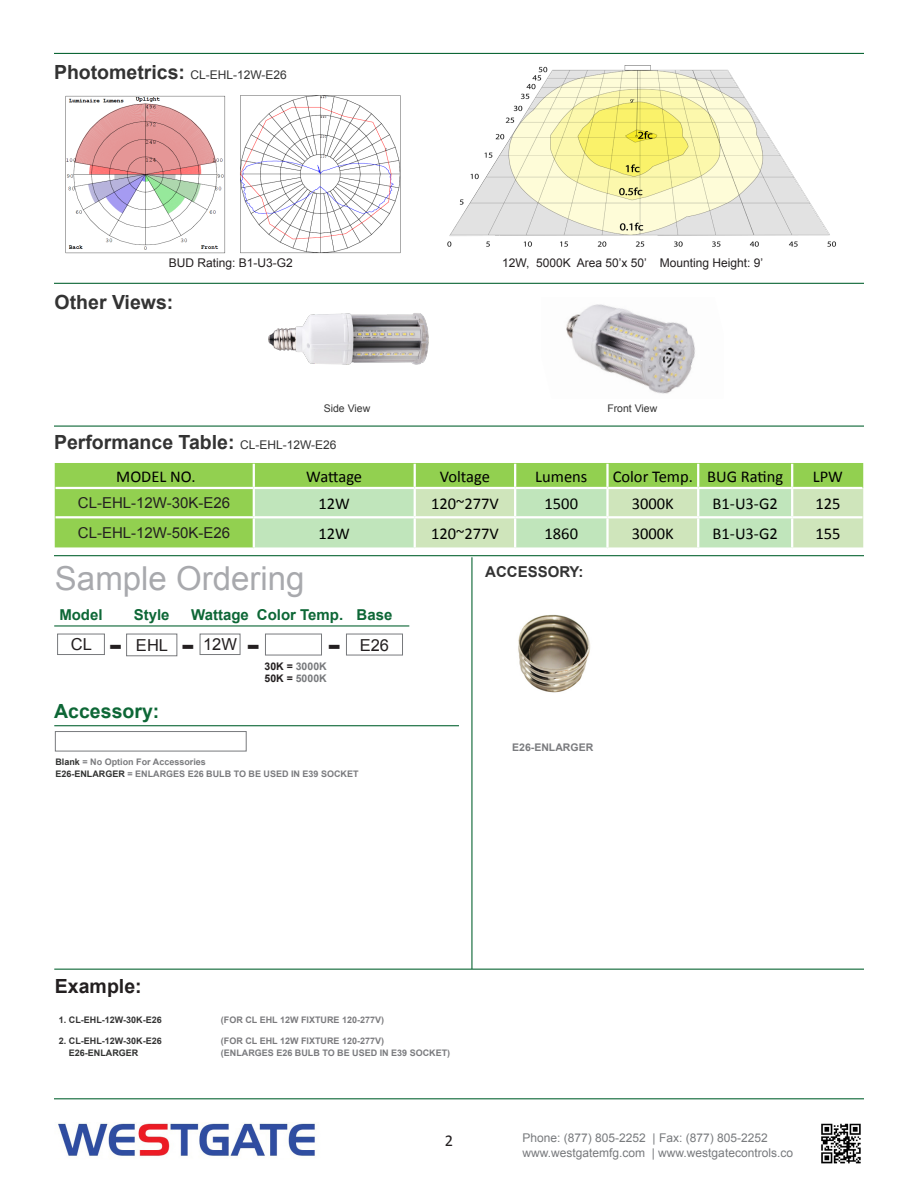
<style>
.page{position:relative;width:918px;height:1188px;background:#fff}
.page>*{position:absolute;margin:0;border:0;box-sizing:border-box;transform-origin:0 0}
.t1{font:33px "Arial";color:#a8a9ad}
.t2{font:700 28.5px "Verdana";color:#231f20}
.t3{font:700 19.5px "Arial";color:#333}
.t4{font:700 19.5px "Arial";color:#0d6736}
.t5{font:700 19.5px "Arial";color:#231f20}
.t6{font:16.5px "Calibri";color:#000}
.t7{font:16.5px "Arial";color:#231f20}
.t8{font:16.5px "Calibri";color:#231f20}
.t9{font:15px "Arial";color:#231f20}
.t10{font:700 15px "Arial";color:#0d6736}
.t11{font:700 15px "Arial";color:#333}
.t12{font:12px "Arial";color:#787a7d}
.t13{font:12px "Arial";color:#231f20}
.t14{font:12px "Arial";color:#333}
.t15{font:700 10.5px "Arial";color:#787a7d}
.t16{font:10.5px "Arial";color:#333}
.t17{font:700 10.5px "Arial";color:#7a7b7e}
.t18{font:700 9px "Arial";color:#7a7b7e}
.t19{font:700 9px "Arial";color:#7b7b7e}
.t20{font:700 9px "Arial";color:#333}
.t21{font:700 9px "Arial";color:#323332}
.s1{font-weight:700;font-size:19.5px}
.s2{font-weight:400;font-size:12px}
.s3{color:#231f20}
.s4{color:#323332}
</style>
<div class="page">
<hr style="left:54px;top:426px;width:810px;height:1px;background:#0d6736">
<hr style="left:54px;top:53px;width:810px;height:1px;background:#0d6736">
<hr style="left:54px;top:283px;width:810px;height:1px;background:#0d6736">
<div style="left:55px;top:463px;width:808px;height:84px;background:#92d050"></div>
<svg style="left:255px;top:488px;width:608px;height:59px;background:#c7e5bb"></svg>
<hr style="left:253px;top:464px;width:2px;height:23px;background:#fff">
<hr style="left:414px;top:464px;width:2px;height:23px;background:#fff">
<hr style="left:514px;top:464px;width:2px;height:23px;background:#fff">
<hr style="left:606px;top:464px;width:3px;height:23px;background:#fff">
<hr style="left:697px;top:464px;width:2px;height:23px;background:#fff">
<hr style="left:791px;top:464px;width:2px;height:23px;background:#fff">
<hr style="left:253px;top:489px;width:2px;height:27px;background:#fff">
<hr style="left:414px;top:489px;width:2px;height:27px;background:#fff">
<hr style="left:514px;top:489px;width:2px;height:27px;background:#fff">
<hr style="left:606px;top:489px;width:3px;height:27px;background:#fff">
<hr style="left:697px;top:489px;width:2px;height:27px;background:#fff">
<hr style="left:791px;top:489px;width:2px;height:27px;background:#fff">
<hr style="left:253px;top:518px;width:2px;height:29px;background:#fff">
<hr style="left:414px;top:518px;width:2px;height:29px;background:#fff">
<hr style="left:514px;top:518px;width:2px;height:29px;background:#fff">
<hr style="left:606px;top:518px;width:3px;height:29px;background:#fff">
<hr style="left:697px;top:518px;width:2px;height:29px;background:#fff">
<hr style="left:791px;top:518px;width:2px;height:29px;background:#fff">
<hr style="left:56px;top:487px;width:198px;height:2px;background:#fff">
<hr style="left:254px;top:487px;width:161px;height:2px;background:#fff">
<hr style="left:415px;top:487px;width:100px;height:2px;background:#fff">
<hr style="left:515px;top:487px;width:93px;height:2px;background:#fff">
<hr style="left:608px;top:487px;width:90px;height:2px;background:#fff">
<hr style="left:698px;top:487px;width:94px;height:2px;background:#fff">
<hr style="left:792px;top:487px;width:70px;height:2px;background:#fff">
<hr style="left:56px;top:516px;width:198px;height:2px;background:#fff">
<hr style="left:254px;top:516px;width:161px;height:2px;background:#fff">
<hr style="left:415px;top:516px;width:100px;height:2px;background:#fff">
<hr style="left:515px;top:516px;width:93px;height:2px;background:#fff">
<hr style="left:608px;top:516px;width:90px;height:2px;background:#fff">
<hr style="left:698px;top:516px;width:94px;height:2px;background:#fff">
<hr style="left:792px;top:516px;width:70px;height:2px;background:#fff">
<hr style="left:54px;top:555px;width:810px;height:1px;background:#0d6736">
<img style="left:65px;top:95px;width:161px;height:159px">
<img style="left:240px;top:95px;width:161px;height:159px">
<img style="left:447px;top:65px;width:389px;height:182px">
<img style="left:58px;top:1123px;width:257px;height:34px">
<img style="left:821px;top:1123px;width:40px;height:41px">
<img style="left:268px;top:313px;width:161px;height:52px">
<hr style="left:54px;top:1098px;width:810px;height:1px;background:#0d6736">
<hr style="left:471px;top:557px;width:1px;height:412px;background:#0d6736">
<img style="left:518px;top:614px;width:73px;height:79px">
<div style="left:57px;top:634px;width:48px;height:21px;border:1px solid #787a7d"></div>
<div style="left:200px;top:634px;width:40px;height:21px;border:1px solid #787a7d"></div>
<div style="left:126px;top:634px;width:51px;height:22px;border:1px solid #787a7d"></div>
<hr style="left:54px;top:625px;width:355px;height:2px;background:#0d6736">
<div style="left:55px;top:731px;width:192px;height:20px;background:#fff;border:1px solid #787a7d"></div>
<hr style="left:54px;top:725px;width:405px;height:1px;background:#0d6736">
<img style="left:566px;top:304px;width:129px;height:90px">
<hr style="left:54px;top:969px;width:810px;height:1px;background:#0d6736">
<p class="t14" style="left:54px;top:67px;width:234px"><span class="s1">Photometrics:</span> CL-EHL-12W-E26</p>
<p class="t13" style="left:169px;top:255px;width:126px">BUD Rating: B1-U3-G2</p>
<p class="t13" style="left:502px;top:255px;width:263px">12W, 5000K Area 50’x 50’ Mounting Height: 9’</p>
<p class="t3" style="left:55px;top:289px;width:120px">Other Views:</p>
<p class="t16" style="left:324px;top:401px;width:48px">Side View</p>
<p class="t3" style="left:54px;top:430px;width:284px">Performance Table: <span class="s2">CL-EHL-12W-E26</span></p>
<p class="t16" style="left:607px;top:401px;width:51px">Front View</p>
<p class="t6" style="left:116px;top:466px;width:81px">MODEL NO.</p>
<p class="t6" style="left:306px;top:466px;width:57px">Wattage</p>
<p class="t6" style="left:440px;top:466px;width:52px">Voltage</p>
<p class="t6" style="left:535px;top:466px;width:54px">Lumens</p>
<p class="t6" style="left:613px;top:466px;width:82px">Color Temp.</p>
<p class="t6" style="left:707px;top:466px;width:78px">BUG Rating</p>
<p class="t6" style="left:813px;top:466px;width:32px">LPW</p>
<p class="t9" style="left:78px;top:493px;width:154px">CL-EHL-12W-30K-E26</p>
<p class="t6" style="left:319px;top:493px;width:33px">12W</p>
<p class="t6" style="left:431px;top:493px;width:69px">120~277V</p>
<p class="t6" style="left:545px;top:493px;width:35px">1500</p>
<p class="t6" style="left:632px;top:493px;width:44px">3000K</p>
<p class="t6" style="left:713px;top:493px;width:67px">B1-U3-G2</p>
<p class="t6" style="left:815px;top:493px;width:27px">125</p>
<p class="t9" style="left:78px;top:523px;width:154px">CL-EHL-12W-50K-E26</p>
<p class="t6" style="left:319px;top:523px;width:33px">12W</p>
<p class="t6" style="left:431px;top:523px;width:69px">120~277V</p>
<p class="t6" style="left:545px;top:523px;width:35px">1860</p>
<p class="t6" style="left:632px;top:523px;width:44px">3000K</p>
<p class="t6" style="left:713px;top:523px;width:67px">B1-U3-G2</p>
<p class="t6" style="left:815px;top:523px;width:27px">155</p>
<p class="t1" style="left:55px;top:557px;width:251px">Sample Ordering</p>
<p class="t10" style="left:134px;top:604px;width:37px">Style</p>
<p class="t10" style="left:257px;top:604px;width:88px">Color Temp.</p>
<p class="t10" style="left:357px;top:604px;width:37px">Base</p>
<p class="t15" style="left:265px;top:659px;width:64px"><span class="s3">30K =</span> 3000K</p>
<p class="t15" style="left:265px;top:672px;width:64px"><span class="s3">50K =</span> 5000K</p>
<p class="t10" style="left:59px;top:604px;width:45px">Model</p>
<p class="t10" style="left:191px;top:604px;width:59px">Wattage</p>
<p class="t7" style="left:71px;top:634px;width:23px">CL</p>
<p class="t7" style="left:136px;top:634px;width:34px">EHL</p>
<p class="t7" style="left:203px;top:634px;width:35px">12W</p>
<p class="t2" style="left:246px;top:627px;width:15px">-</p>
<p class="t2" style="left:327px;top:627px;width:15px">-</p>
<p class="t7" style="left:360px;top:634px;width:31px">E26</p>
<p class="t2" style="left:109px;top:627px;width:15px">-</p>
<p class="t2" style="left:181px;top:627px;width:15px">-</p>
<p class="t4" style="left:54px;top:699px;width:107px">Accessory:</p>
<p class="t18" style="left:55px;top:756px;width:152px"><span class="s4">Blank</span> = No Option For Accessories</p>
<p class="t18" style="left:55px;top:768px;width:305px"><span class="s4">E26-ENLARGER</span> = ENLARGES E26 BULB TO BE USED IN E39 SOCKET</p>
<p class="t11" style="left:485px;top:562px;width:100px">ACCESSORY:</p>
<p class="t17" style="left:512px;top:740px;width:83px">E26-ENLARGER</p>
<p class="t5" style="left:55px;top:973px;width:88px">Example:</p>
<p class="t20" style="left:59px;top:1013px;width:104px">1. CL-EHL-12W-30K-E26</p>
<p class="t19" style="left:221px;top:1013px;width:165px">(FOR CL EHL 12W FIXTURE 120-277V)</p>
<p class="t20" style="left:59px;top:1035px;width:104px">2. CL-EHL-12W-30K-E26</p>
<p class="t19" style="left:221px;top:1035px;width:165px">(FOR CL EHL 12W FIXTURE 120-277V)</p>
<p class="t21" style="left:69px;top:1047px;width:71px">E26-ENLARGER</p>
<p class="t18" style="left:221px;top:1047px;width:231px">(ENLARGES E26 BULB TO BE USED IN E39 SOCKET)</p>
<p class="t8" style="left:445px;top:1130px;width:10px">2</p>
<p class="t12" style="left:522px;top:1130px;width:247px">Phone: (877) 805-2252 | Fax: (877) 805-2252</p>
<p class="t12" style="left:522px;top:1145px;width:272px">www.westgatemfg.com | www.westgatecontrols.co</p>
</div>
